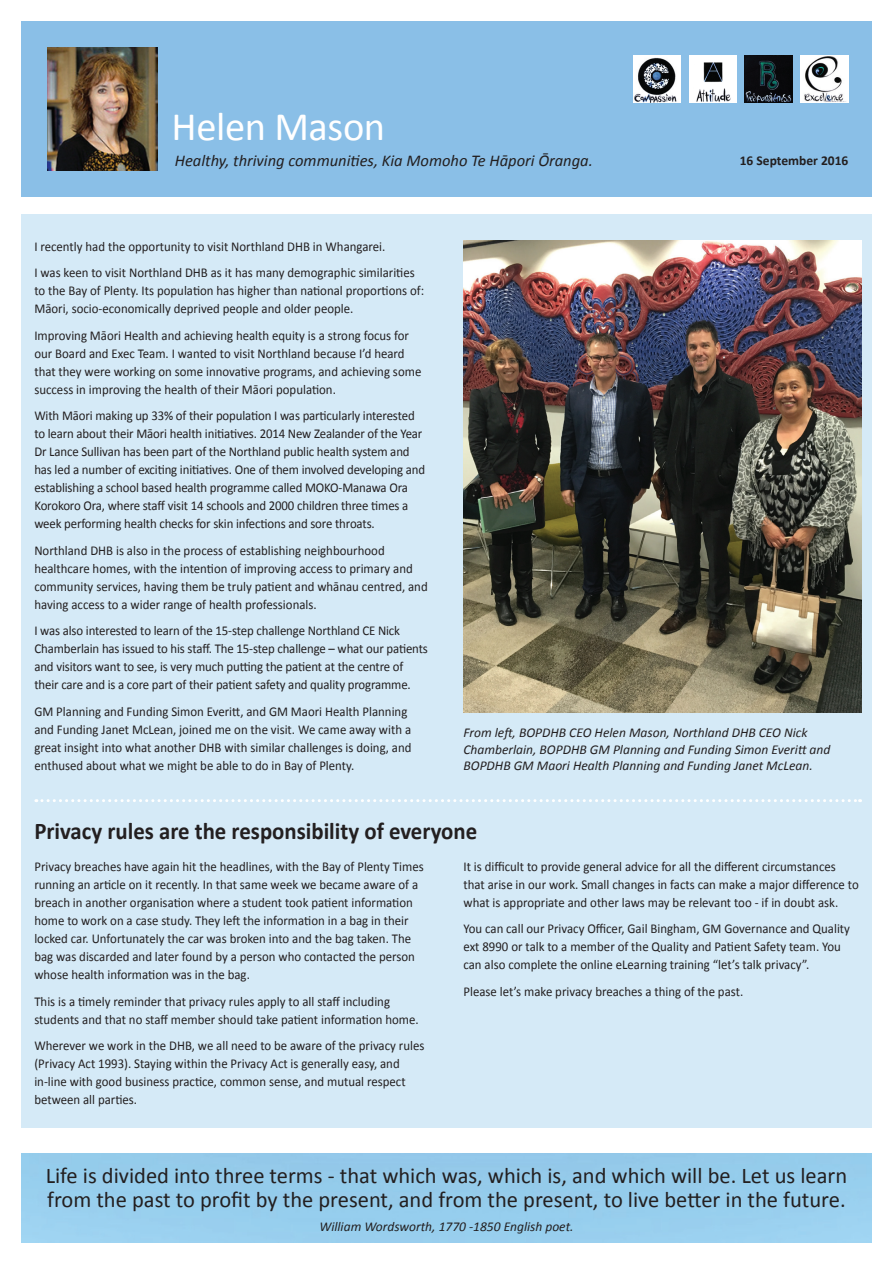
<style>
.page{position:relative;width:893px;height:1263px;background:#fff}
.page>*{position:absolute;margin:0;border:0;box-sizing:border-box;transform-origin:0 0}
.t1{font:40.5px "Calibri";letter-spacing:-.01em;color:#fff}
.t2{font:700 24px "Calibri";color:#231f20;scale:.95 1}
.t3{font:22.5px/24px "Calibri";color:#231f20}
.t4{font:italic 16.5px "Calibri";color:#231f20}
.t5{font:13.5px/18px "Calibri";color:#231f20;scale:.95 1}
.t6{font:italic 13.5px/16.2px "Calibri";color:#231f20}
.t7{font:700 13.5px "Calibri";color:#231f20}
</style>
<div class="page">
<div style="left:21px;top:215px;width:850px;height:913px;background:#d5eaf7"></div>
<div style="left:21px;top:21px;width:851px;height:176px;background:#8abfe7"></div>
<img style="left:689px;top:55px;width:48px;height:48px">
<img style="left:745px;top:55px;width:47px;height:48px">
<img style="left:633px;top:55px;width:48px;height:48px">
<img style="left:801px;top:55px;width:47px;height:48px">
<img style="left:47px;top:47px;width:110px;height:124px">
<svg style="left:36px;top:799px;width:825px;height:3px"></svg>
<img style="left:463px;top:240px;width:398px;height:472px">
<h1 class="t1" style="left:172px;top:101px;width:215px">Helen Mason</h1>
<p class="t4" style="left:175px;top:149px;width:420px">Healthy, thriving communities, Kia Momoho Te Hāpori Ōranga.</p>
<p class="t7" style="left:740px;top:152px;width:110px">16 September 2016</p>
<p class="t5" style="left:34px;top:233px;width:402px;line-height:26.5px">I recently had the opportunity to visit Northland DHB in Whangarei.<br>I was keen to visit Northland DHB as it has many demographic similarities</p>
<p class="t5" style="left:34px;top:282px;width:412px">to the Bay of Plenty. Its population has higher than national proportions of:<br>Māori, socio-economically deprived people and older people.</p>
<p class="t5" style="left:34px;top:326px;width:409px">Improving Māori Health and achieving health equity is a strong focus for our Board and Exec Team. I wanted to visit Northland because I’d heard that they were working on some innovative programs, and achieving some success in improving the health of their Māori population.</p>
<p class="t5" style="left:34px;top:407px;width:413px">With Māori making up 33% of their population I was particularly interested to learn about their Māori health initiatives. 2014 New Zealander of the Year Dr Lance Sullivan has been part of the Northland public health system and has led a number of exciting initiatives. One of them involved developing and establishing a school based health programme called MOKO-Manawa Ora Korokoro Ora, where staff visit 14 schools and 2000 children three times a week performing health checks for skin infections and sore throats.</p>
<p class="t5" style="left:34px;top:541px;width:416px">Northland DHB is also in the process of establishing neighbourhood healthcare homes, with the intention of improving access to primary and community services, having them be truly patient and whānau centred, and having access to a wider range of health professionals.</p>
<p class="t5" style="left:34px;top:622px;width:416px">I was also interested to learn of the 15-step challenge Northland CE Nick Chamberlain has issued to his staff. The 15-step challenge – what our patients and visitors want to see, is very much putting the patient at the centre of their care and is a core part of their patient safety and quality programme.</p>
<p class="t5" style="left:34px;top:702px;width:399px">GM Planning and Funding Simon Everitt, and GM Maori Health Planning and Funding Janet McLean, joined me on the visit. We came away with a great insight into what another DHB with similar challenges is doing, and enthused about what we might be able to do in Bay of Plenty.</p>
<p class="t6" style="left:463px;top:724px;width:368px">From left, BOPDHB CEO Helen Mason, Northland DHB CEO Nick<br>Chamberlain, BOPDHB GM Planning and Funding Simon Everitt and<br>BOPDHB GM Maori Health Planning and Funding Janet McLean.</p>
<h2 class="t2" style="left:34px;top:816px;width:468px">Privacy rules are the responsibility of everyone</h2>
<p class="t5" style="left:34px;top:857px;width:411px">Privacy breaches have again hit the headlines, with the Bay of Plenty Times running an article on it recently. In that same week we became aware of a breach in another organisation where a student took patient information home to work on a case study. They left the information in a bag in their locked car. Unfortunately the car was broken into and the bag taken. The bag was discarded and later found by a person who contacted the person whose health information was in the bag.</p>
<p class="t5" style="left:34px;top:992px;width:406px">This is a timely reminder that privacy rules apply to all staff including students and that no staff member should take patient information home.</p>
<p class="t5" style="left:34px;top:1036px;width:412px">Wherever we work in the DHB, we all need to be aware of the privacy rules (Privacy Act 1993). Staying within the Privacy Act is generally easy, and in-line with good business practice, common sense, and mutual respect between all parties.</p>
<p class="t5" style="left:463px;top:857px;width:418px">It is difficult to provide general advice for all the different circumstances that arise in our work. Small changes in facts can make a major difference to what is appropriate and other laws may be relevant too - if in doubt ask.</p>
<p class="t5" style="left:463px;top:920px;width:408px">You can call our Privacy Officer, Gail Bingham, GM Governance and Quality ext 8990 or talk to a member of the Quality and Patient Safety team. You can also complete the online eLearning training “let’s talk privacy”.</p>
<p class="t5" style="left:463px;top:982px;width:296px">Please let’s make privacy breaches a thing of the past.</p>
<h3 class="t3" style="left:46px;top:1164px;width:803px">Life is divided into three terms - that which was, which is, and which will be. Let us learn from the past to profit by the present, and from the present, to live better in the future.</h3>
<p class="t6" style="left:319px;top:1218px;width:256px">William Wordsworth, 1770 -1850 English poet.</p>
</div>
